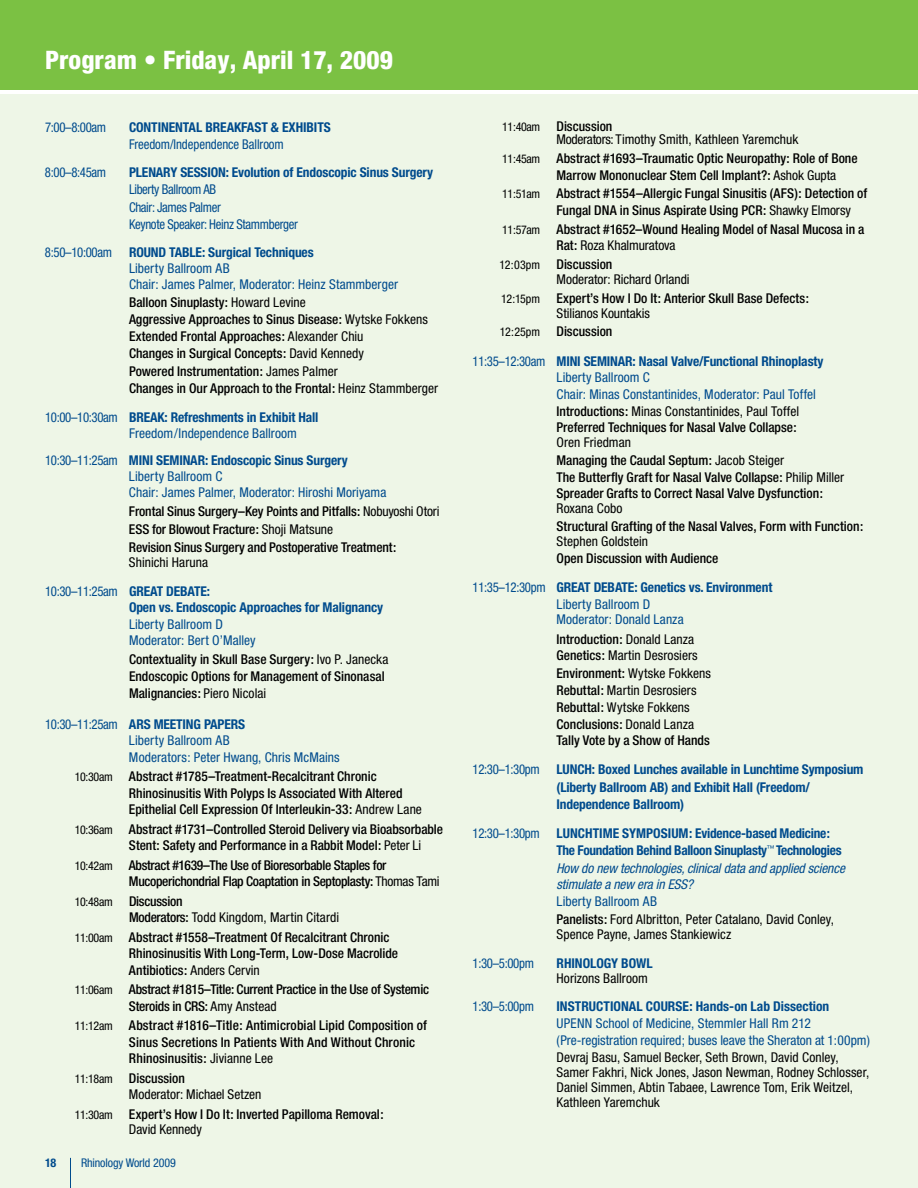
<style>
.page{position:relative;width:918px;height:1188px;background:#fff}
.page>*{position:absolute;margin:0;border:0;box-sizing:border-box;transform-origin:0 0}
.t1{font:800 condensed 25.5px "Helvetica Neue";color:#fff}
.t2{font:500 condensed 13.5px/16.5px "Helvetica Neue";color:#000}
.t3{font:condensed 13.5px/17.1px "Helvetica Neue";letter-spacing:.005em;color:#000}
.t4{font:700 condensed 13.5px/29.2px "Helvetica Neue";letter-spacing:-.01em;color:#004b8d}
.t5{font:condensed 13.5px/16.2px "Helvetica Neue";color:#004b8d;scale:.95 1}
.t6{font:condensed 13.5px/16.8px "Helvetica Neue";color:#004b8d}
.t7{font:500 condensed 13.5px/16.5px "Helvetica Neue";letter-spacing:-.025em;color:#000}
.t8{font:500 condensed 13.5px/16.5px "Helvetica Neue";letter-spacing:-.02em;color:#000}
.t9{font:condensed 13.5px/17.2px "Helvetica Neue";letter-spacing:-.025em;color:#004b8d;scale:.95 1}
.t10{font:condensed 12px "Helvetica Neue";letter-spacing:-.01em;color:#004b8d}
.t11{font:700 condensed 12px "Helvetica Neue";color:#004b8d}
.s1{font-weight:400;color:#004b8d}
.s2{font-weight:400}
.s3{font-weight:700}
.s4{color:#004b8d}
.s5{font-weight:700;color:#004b8d}
.s6{font-weight:400;font-size:12px}
.s7{font-size:12px}
.s8{font-weight:500}
.s9{font-weight:400;font-size:12px;color:#000}
.s10{font-weight:500;color:#000}
.s11{color:#000}
.s12{font-weight:400;font-style:italic}
</style>
<div class="page">
<div style="left:0;top:94px;width:918px;height:1094px;background:#eef6e7"></div>
<div style="left:0;top:0;width:918px;height:90px;background:#7bc143"></div>
<hr style="left:70px;top:1158px;width:1px;height:30px;background:#004b8d">
<h1 class="t1" style="left:45px;top:44px;width:349px">Program • Friday, April 17, 2009</h1>
<p class="t5" style="left:45px;top:119px;width:66px">7:00–8:00am</p>
<p class="t4" style="left:129px;top:113px;width:203px">CONTINENTAL BREAKFAST &amp; EXHIBITS</p>
<p class="t5" style="left:129px;top:136px;width:165px">Freedom/Independence Ballroom</p>
<p class="t5" style="left:45px;top:164px;width:66px">8:00–8:45am</p>
<p class="t4" style="left:129px;top:158px;width:306px">PLENARY SESSION: Evolution of Endoscopic Sinus Surgery</p>
<p class="t9" style="left:129px;top:181px;width:179px">Liberty Ballroom AB<br>Chair: James Palmer<br>Keynote Speaker: Heinz Stammberger</p>
<p class="t5" style="left:45px;top:244px;width:72px">8:50–10:00am</p>
<p class="t4" style="left:129px;top:237px;width:186px">ROUND TABLE: Surgical Techniques</p>
<p class="t2" style="left:129px;top:259px;width:311px;line-height:17.1px"><span class="s1">Liberty Ballroom AB<br>Chair: James Palmer, Moderator: Heinz Stammberger </span>Balloon Sinuplasty: <span class="s2">Howard Levine<br></span>Aggressive Approaches to Sinus Disease: <span class="s2">Wytske Fokkens </span>Extended Frontal Approaches: <span class="s2">Alexander Chiu<br></span>Changes in Surgical Concepts: <span class="s2">David Kennedy<br></span>Powered Instrumentation: <span class="s2">James Palmer<br></span>Changes in Our Approach to the Frontal: <span class="s2">Heinz Stammberger</span></p>
<p class="t5" style="left:129px;top:409px;width:201px;text-indent:-84px">10:00–10:30am <span class="s3">BREAK: Refreshments in Exhibit Hall<br></span>Freedom/Independence Ballroom</p>
<p class="t5" style="left:129px;top:452px;width:272px;text-indent:-84px">10:30–11:25am <span class="s3">MINI SEMINAR: Endoscopic Sinus Surgery<br></span>Liberty Ballroom C<br>Chair: James Palmer, Moderator: Hiroshi Moriyama</p>
<p class="t2" style="left:129px;top:502px;width:312px;line-height:18px">Frontal Sinus Surgery–Key Points and Pitfalls: <span class="s2">Nobuyoshi Otori<br></span>ESS for Blowout Fracture: <span class="s2">Shoji Matsune<br></span>Revision Sinus Surgery and Postoperative Treatment:</p>
<p class="t3" style="left:45px;top:547px;width:167px;line-height:29.2px;text-align:right">Shinichi Haruna<br><span class="s4">10:30–11:25am</span> <span class="s5">GREAT DEBATE:</span></p>
<p class="t4" style="left:129px;top:593px;width:256px">Open vs. Endoscopic Approaches for Malignancy</p>
<p class="t6" style="left:129px;top:616px;width:128px">Liberty Ballroom D<br>Moderator: Bert O’Malley</p>
<p class="t2" style="left:129px;top:651px;width:261px">Contextuality in Skull Base Surgery: <span class="s2">Ivo P. Janecka<br></span>Endoscopic Options for Management of Sinonasal<br>Malignancies: <span class="s2">Piero Nicolai</span></p>
<p class="t5" style="left:129px;top:716px;width:223px;text-indent:-84px">10:30–11:25am <span class="s3">ARS MEETING PAPERS<br></span>Liberty Ballroom AB<br>Moderators: Peter Hwang, Chris McMains</p>
<p class="t2" style="left:129px;top:768px;width:294px;text-indent:-54px"><span class="s6">10:30am</span> Abstract #1785–Treatment-Recalcitrant Chronic<br>Rhinosinusitis With Polyps Is Associated With Altered<br>Epithelial Cell Expression Of Interleukin-33: <span class="s2">Andrew Lane</span></p>
<p class="t2" style="left:129px;top:820px;width:316px;text-indent:-54px"><span class="s6">10:36am</span> Abstract #1731–Controlled Steroid Delivery via Bioabsorbable<br>Stent: Safety and Performance in a Rabbit Model: <span class="s2">Peter Li</span></p>
<p class="t7" style="left:129px;top:856px;width:312px;text-indent:-54px"><span class="s6">10:42am</span> Abstract #1639–The Use of Bioresorbable Staples for<br>Mucoperichondrial Flap Coaptation in Septoplasty: <span class="s2">Thomas Tami</span></p>
<p class="t3" style="left:129px;top:893px;width:212px;line-height:16.5px;text-indent:-54px"><span class="s7">10:48am</span> <span class="s8">Discussion<br>Moderators:</span> Todd Kingdom, Martin Citardi</p>
<p class="t2" style="left:129px;top:928px;width:271px;text-indent:-54px"><span class="s6">11:00am</span> Abstract #1558–Treatment Of Recalcitrant Chronic<br>Rhinosinusitis With Long-Term, Low-Dose Macrolide<br>Antibiotics: <span class="s2">Anders Cervin</span></p>
<p class="t8" style="left:129px;top:981px;width:302px;text-indent:-54px"><span class="s6">11:06am</span> Abstract #1815–Title: Current Practice in the Use of Systemic<br>Steroids in CRS: <span class="s2">Amy Anstead</span></p>
<p class="t2" style="left:129px;top:1017px;width:299px;text-indent:-54px"><span class="s6">11:12am</span> Abstract #1816–Title: Antimicrobial Lipid Composition of<br>Sinus Secretions In Patients With And Without Chronic<br>Rhinosinusitis: <span class="s2">Jivianne Lee</span></p>
<p class="t3" style="left:129px;top:1070px;width:134px;line-height:16.5px;text-indent:-54px"><span class="s7">11:18am</span> <span class="s8">Discussion<br></span>Moderator: Michael Setzen</p>
<p class="t2" style="left:129px;top:1106px;width:256px;line-height:15px;text-indent:-54px"><span class="s6">11:30am</span> Expert’s How I Do It: Inverted Papilloma Removal:<br><span class="s2">David Kennedy</span></p>
<p class="t11" style="left:45px;top:1155px;width:13px">18</p>
<p class="t10" style="left:81px;top:1156px;width:96px">Rhinology World 2009</p>
<p class="t3" style="left:556px;top:119px;width:243px;line-height:13.5px;text-indent:-54px"><span class="s7">11:40am</span> <span class="s8">Discussion<br></span>Moderators: Timothy Smith, Kathleen Yaremchuk</p>
<p class="t2" style="left:556px;top:150px;width:303px;text-indent:-54px"><span class="s6">11:45am</span> Abstract #1693–Traumatic Optic Neuropathy: Role of Bone<br>Marrow Mononuclear Stem Cell Implant?: <span class="s2">Ashok Gupta</span></p>
<p class="t2" style="left:556px;top:185px;width:312px;text-indent:-54px"><span class="s6">11:51am</span> Abstract #1554–Allergic Fungal Sinusitis (AFS): Detection of<br>Fungal DNA in Sinus Aspirate Using PCR: <span class="s2">Shawky Elmorsy</span></p>
<p class="t2" style="left:556px;top:220px;width:310px;text-indent:-54px"><span class="s6">11:57am</span> Abstract #1652–Wound Healing Model of Nasal Mucosa in a<br>Rat: <span class="s2">Roza Khalmuratova</span></p>
<p class="t3" style="left:556px;top:257px;width:135px;line-height:15px;text-indent:-57px"><span class="s7">12:03pm</span> <span class="s8">Discussion<br></span>Moderator: Richard Orlandi</p>
<p class="t2" style="left:556px;top:290px;width:254px;line-height:15px;text-indent:-55px"><span class="s6">12:15pm</span> Expert’s How I Do It: Anterior Skull Base Defects:<br><span class="s2">Stilianos Kountakis</span></p>
<p class="t4" style="left:472px;top:317px;width:352px;text-indent:27px"><span class="s9">12:25pm</span> <span class="s10">Discussion<br></span><span class="s2">11:35–12:30am</span> MINI SEMINAR: Nasal Valve/Functional Rhinoplasty</p>
<p class="t6" style="left:556px;top:369px;width:261px">Liberty Ballroom C<br>Chair: Minas Constantinides, Moderator: Paul Toffel <span class="s10">Introductions:</span> <span class="s11">Minas Constantinides, Paul Toffel </span><span class="s10">Preferred Techniques for Nasal Valve Collapse:</span></p>
<p class="t2" style="left:556px;top:434px;width:289px;line-height:17px"><span class="s2">Oren Friedman<br></span>Managing the Caudal Septum: <span class="s2">Jacob Steiger<br></span>The Butterfly Graft for Nasal Valve Collapse: <span class="s2">Philip Miller </span>Spreader Grafts to Correct Nasal Valve Dysfunction:</p>
<p class="t3" style="left:556px;top:500px;width:68px">Roxana Cobo</p>
<p class="t2" style="left:556px;top:517px;width:308px">Structural Grafting of the Nasal Valves, Form with Function:</p>
<p class="t3" style="left:556px;top:532px;width:93px">Stephen Goldstein</p>
<p class="t4" style="left:472px;top:543px;width:301px;text-indent:84px"><span class="s10">Open Discussion with Audience<br></span><span class="s2">11:35–12:30pm</span> GREAT DEBATE: Genetics vs. Environment</p>
<p class="t6" style="left:556px;top:596px;width:129px;line-height:15px">Liberty Ballroom D<br>Moderator: Donald Lanza</p>
<p class="t3" style="left:556px;top:631px;width:156px"><span class="s8">Introduction:</span> Donald Lanza<br><span class="s8">Genetics:</span> Martin Desrosiers<br><span class="s8">Environment:</span> Wytske Fokkens<br><span class="s8">Rebuttal:</span> Martin Desrosiers<br><span class="s8">Rebuttal:</span> Wytske Fokkens<br><span class="s8">Conclusions:</span> Donald Lanza</p>
<p class="t4" style="left:472px;top:726px;width:393px;text-indent:84px"><span class="s10">Tally Vote by a Show of Hands<br></span><span class="s2">12:30–1:30pm</span> LUNCH: Boxed Lunches available in Lunchtime Symposium</p>
<p class="t4" style="left:556px;top:778px;width:255px;line-height:17.2px">(Liberty Ballroom AB) and Exhibit Hall (Freedom/<br>Independence Ballroom)</p>
<p class="t4" style="left:556px;top:825px;width:290px;line-height:17px;text-indent:-84px"><span class="s2">12:30–1:30pm</span> LUNCHTIME SYMPOSIUM: Evidence-based Medicine:<br>The Foundation Behind Balloon Sinuplasty<sup>™</sup> Technologies <span class="s12">How do new technologies, clinical data and applied science stimulate a new era in ESS?</span></p>
<p class="t3" style="left:556px;top:892px;width:279px;line-height:18px"><span class="s4">Liberty Ballroom AB<br></span><span class="s8">Panelists:</span> Ford Albritton, Peter Catalano, David Conley,</p>
<p class="t3" style="left:556px;top:925px;width:176px">Spence Payne, James Stankiewicz</p>
<p class="t5" style="left:472px;top:955px;width:66px">1:30–5:00pm</p>
<p class="t4" style="left:557px;top:948px;width:98px">RHINOLOGY BOWL</p>
<p class="t3" style="left:556px;top:970px;width:93px">Horizons Ballroom</p>
<p class="t5" style="left:472px;top:998px;width:66px">1:30–5:00pm</p>
<p class="t4" style="left:557px;top:991px;width:274px">INSTRUCTIONAL COURSE: Hands-on Lab Dissection</p>
<p class="t6" style="left:557px;top:1014px;width:315px;line-height:17.2px">UPENN School of Medicine, Stemmler Hall Rm 212 (Pre-registration required; buses leave the Sheraton at 1:00pm)</p>
<p class="t3" style="left:557px;top:1049px;width:314px;line-height:15px">Devraj Basu, Samuel Becker, Seth Brown, David Conley, Samer Fakhri, Nick Jones, Jason Newman, Rodney Schlosser, Daniel Simmen, Abtin Tabaee, Lawrence Tom, Erik Weitzel, Kathleen Yaremchuk</p>
</div>
